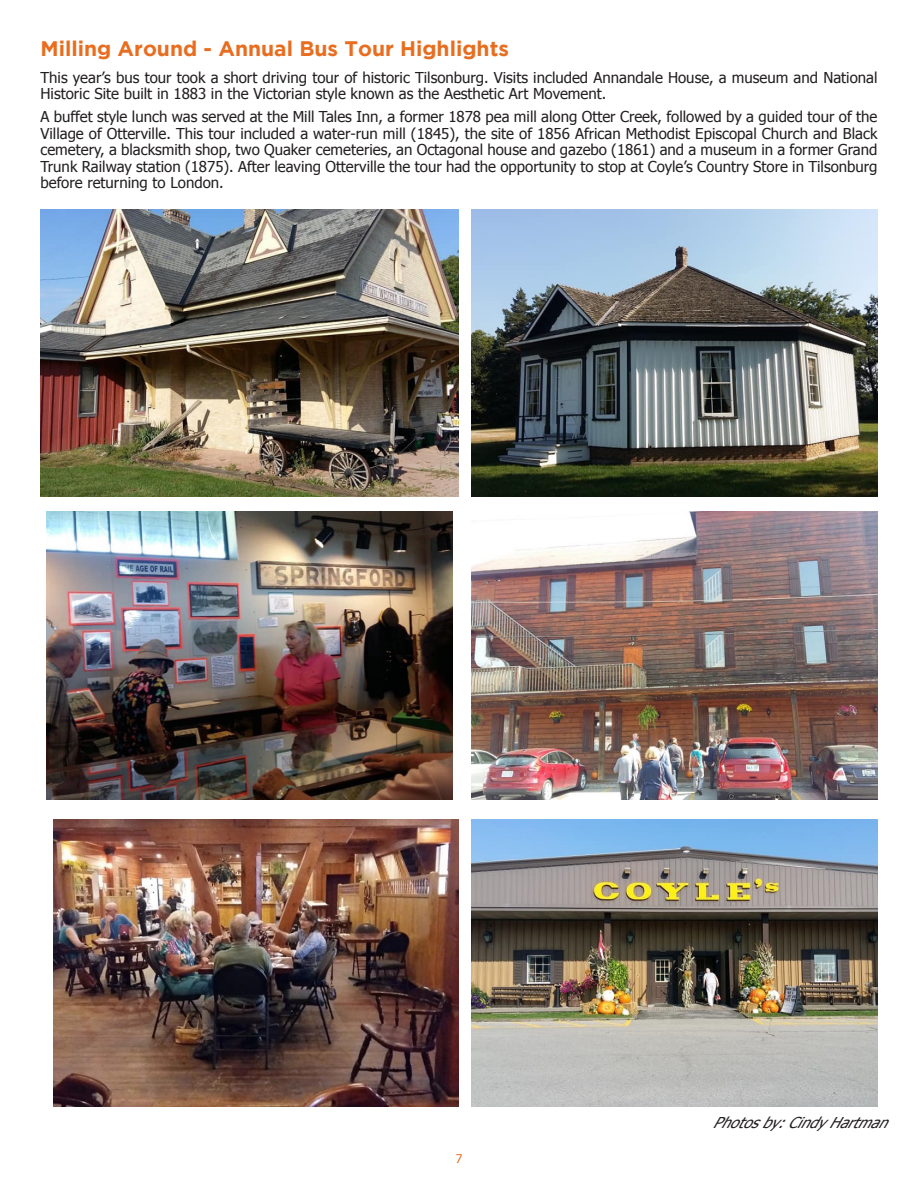
<style>
.page{position:relative;width:918px;height:1188px;background:#fff}
.page>*{position:absolute;margin:0;border:0;box-sizing:border-box;transform-origin:0 0}
.t1{font:700 21px "Gotham";color:#e86d1f}
.t2{font:15px/16.5px "Tahoma";color:#231f20}
.t3{font:italic 15px "Tahoma";color:#231f20}
.t4{font:12px "Tahoma";color:#e86d1f}
</style>
<div class="page">
<img style="left:40px;top:210px;width:419px;height:287px">
<img style="left:472px;top:210px;width:406px;height:287px">
<img style="left:47px;top:512px;width:406px;height:287px">
<img style="left:472px;top:512px;width:406px;height:287px">
<img style="left:53px;top:819px;width:406px;height:287px">
<img style="left:472px;top:819px;width:406px;height:287px">
<p class="t1" style="left:40px;top:36px;width:470px">Milling Around - Annual Bus Tour Highlights</p>
<p class="t2" style="left:40px;top:68px;width:839px">This year’s bus tour took a short driving tour of historic Tilsonburg. Visits included Annandale House, a museum and National<br>Historic Site built in 1883 in the Victorian style known as the Aesthetic Art Movement.</p>
<p class="t2" style="left:40px;top:108px;width:839px;text-align:justify">A buffet style lunch was served at the Mill Tales Inn, a former 1878 pea mill along Otter Creek, followed by a guided tour of the Village of Otterville. This tour included a water-run mill (1845), the site of 1856 African Methodist Episcopal Church and Black cemetery, a blacksmith shop, two Quaker cemeteries, an Octagonal house and gazebo (1861) and a museum in a former Grand Trunk Railway station (1875). After leaving Otterville the tour had the opportunity to stop at Coyle’s Country Store in Tilsonburg before returning to London.</p>
<p class="t4" style="left:456px;top:1150px;width:8px">7</p>
<p class="t3" style="left:713px;top:1113px;width:186px">Photosby:CindyHartman</p>
</div>
